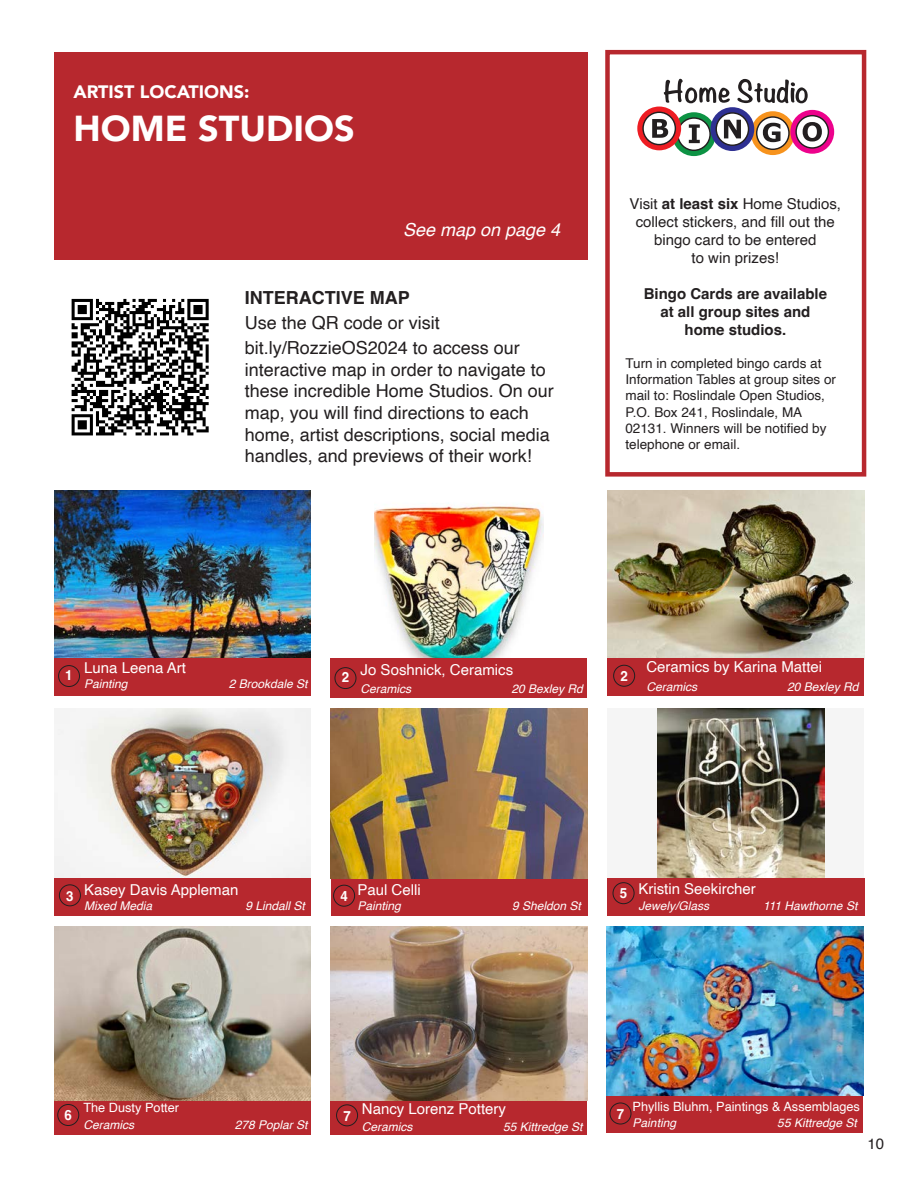
<style>
.page{position:relative;width:918px;height:1188px;background:#fff}
.page>*{position:absolute;margin:0;border:0;box-sizing:border-box;transform-origin:0 0}
.Site{font:900 36px "Avenir";color:#fff}
.Names{font:18px/21.6px "Helvetica";color:#231f20}
.Site-2{font:900 18px "Avenir";color:#fff}
.Names-2{font:700 18px "Helvetica";color:#231f20}
.Names-3{font:italic 18px "Helvetica";color:#fff}
.Text{font:15px/18px "Helvetica";color:#231f20;text-align:center}
.Names-4{font:15px "Helvetica";color:#fff}
.Text-2{font:700 15px "Helvetica";color:#231f20}
.Paragraph_Style_1{font:15px "Helvetica";color:#fff}
.Site_Numbers-Cummins{font:700 14.1px "Helvetica";color:#fff;scale:.95 1}
.Text-3{font:13.5px/16.2px "Helvetica";color:#231f20}
.Names-5{font:12.75px "Helvetica";color:#fff}
.Names-6{font:italic 12px "Helvetica";color:#fff}
.Paragraph_Style_1-2{font:italic 12px "Helvetica";color:#fff}
.s1{font-weight:700}
</style>
<div class="page">
<img style="left:54px;top:708px;width:257px;height:170px">
<div style="left:608px;top:708px;width:256px;height:173px;background:#f5f5f5"></div>
<img style="left:657px;top:708px;width:168px;height:170px">
<img style="left:54px;top:490px;width:257px;height:168px">
<img style="left:374px;top:503px;width:170px;height:155px">
<img style="left:608px;top:490px;width:256px;height:168px">
<div style="left:331px;top:878px;width:257px;height:38px;background:#b7282e"></div>
<div style="left:333px;top:885px;width:22px;height:21px;border:1px solid #231f20;border-radius:50%"></div>
<div style="left:54px;top:878px;width:257px;height:38px;background:#b7282e"></div>
<div style="left:59px;top:885px;width:22px;height:21px;border:1px solid #231f20;border-radius:50%"></div>
<div style="left:54px;top:658px;width:257px;height:38px;background:#b7282e"></div>
<div style="left:58px;top:665px;width:22px;height:22px;border:1px solid #231f20;border-radius:50%"></div>
<div style="left:608px;top:658px;width:256px;height:38px;background:#b7282e"></div>
<div style="left:613px;top:665px;width:22px;height:22px;border:1px solid #231f20;border-radius:50%"></div>
<div style="left:54px;top:52px;width:534px;height:208px;background:#b7282e"></div>
<div style="left:607px;top:878px;width:257px;height:38px;background:#b7282e"></div>
<div style="left:613px;top:882px;width:21px;height:22px;border:1px solid #231f20;border-radius:50%"></div>
<div style="left:607px;top:1096px;width:256px;height:37px;background:#b7282e"></div>
<div style="left:610px;top:1103px;width:21px;height:21px;border:1px solid #231f20;border-radius:50%"></div>
<svg style="left:672px;top:112px;width:44px;height:44px"></svg>
<svg style="left:678px;top:118px;width:32px;height:32px"></svg>
<div style="left:677px;top:117px;width:34px;height:34px;border:1px solid #231f20;border-radius:50%"></div>
<svg style="left:751px;top:111px;width:44px;height:44px"></svg>
<svg style="left:757px;top:117px;width:32px;height:32px"></svg>
<div style="left:756px;top:116px;width:34px;height:34px;border:1px solid #231f20;border-radius:50%"></div>
<svg style="left:790px;top:110px;width:44px;height:44px"></svg>
<svg style="left:796px;top:116px;width:32px;height:32px"></svg>
<div style="left:795px;top:115px;width:34px;height:34px;border:1px solid #231f20;border-radius:50%"></div>
<svg style="left:710px;top:107px;width:44px;height:44px"></svg>
<svg style="left:716px;top:113px;width:33px;height:32px"></svg>
<div style="left:716px;top:112px;width:33px;height:34px;border:1px solid #231f20;border-radius:50%"></div>
<svg style="left:637px;top:107px;width:44px;height:43px"></svg>
<svg style="left:643px;top:112px;width:32px;height:33px"></svg>
<div style="left:642px;top:112px;width:34px;height:33px;border:1px solid #231f20;border-radius:50%"></div>
<svg style="left:652px;top:119px;width:16px;height:19px"></svg>
<svg style="left:689px;top:124px;width:11px;height:19px"></svg>
<svg style="left:724px;top:120px;width:17px;height:18px"></svg>
<svg style="left:763px;top:123px;width:18px;height:19px"></svg>
<svg style="left:803px;top:122px;width:19px;height:20px"></svg>
<svg style="left:664px;top:79px;width:66px;height:24px"></svg>
<svg style="left:737px;top:79px;width:71px;height:24px"></svg>
<div style="left:605px;top:50px;width:261px;height:427px;border:4px solid #b7282e"></div>
<div style="left:331px;top:658px;width:256px;height:40px;background:#b7282e"></div>
<div style="left:335px;top:667px;width:21px;height:22px;border:1px solid #231f20;border-radius:50%"></div>
<img style="left:607px;top:926px;width:256px;height:170px">
<div style="left:331px;top:1097px;width:256px;height:38px;background:#b7282e"></div>
<div style="left:336px;top:1105px;width:22px;height:21px;border:1px solid #231f20;border-radius:50%"></div>
<img style="left:331px;top:926px;width:256px;height:174px">
<img style="left:331px;top:709px;width:256px;height:169px">
<div style="left:54px;top:1097px;width:257px;height:38px;background:#b7282e"></div>
<div style="left:57px;top:1104px;width:22px;height:22px;border:1px solid #231f20;border-radius:50%"></div>
<img style="left:54px;top:927px;width:257px;height:173px">
<img style="left:71px;top:298px;width:138px;height:138px">
<p class="Site-2" style="left:73px;top:76px;width:177px">ARTIST LOCATIONS:</p>
<p class="Site" style="left:73px;top:98px;width:283px">HOME STUDIOS</p>
<p class="Names-3" style="left:403px;top:215px;width:159px">See map on page 4</p>
<p class="Names-2" style="left:245px;top:287px;width:167px">INTERACTIVE MAP</p>
<p class="Names" style="left:245px;top:313px;width:197px">Use the QR code or visit</p>
<p class="Names" style="left:245px;top:338px;width:311px">bit.ly/RozzieOS2024 to access our interactive map in order to navigate to these incredible Home Studios. On our map, you will find directions to each home, artist descriptions, social media handles, and previews of their work!</p>
<p class="Text" style="left:630px;top:195px;width:213px">Visit <span class="s1">at least six</span> Home Studios, collect stickers, and fill out the bingo card to be entered</p>
<p class="Text" style="left:692px;top:249px;width:89px">to win prizes!</p>
<p class="Text-2" style="left:644px;top:284px;width:185px">Bingo Cards are available</p>
<p class="Text-2" style="left:660px;top:302px;width:152px">at all group sites and</p>
<p class="Text-2" style="left:685px;top:320px;width:103px">home studios.</p>
<p class="Text-3" style="left:625px;top:356px;width:212px">Turn in completed bingo cards at<br>Information Tables at group sites or mail to: Roslindale Open Studios,<br>P.O. Box 241, Roslindale, MA<br>02131. Winners will be notified by telephone or email.</p>
<p class="Names-4" style="left:84px;top:656px;width:103px">Luna Leena Art</p>
<p class="Names-6" style="left:84px;top:674px;width:45px">Painting</p>
<p class="Names-6" style="left:229px;top:674px;width:80px">2 Brookdale St</p>
<p class="Names-4" style="left:361px;top:658px;width:154px">Jo Soshnick, Ceramics</p>
<p class="Names-6" style="left:361px;top:679px;width:52px">Ceramics</p>
<p class="Names-6" style="left:511px;top:679px;width:73px">20 Bexley Rd</p>
<p class="Site_Numbers-Cummins" style="left:65px;top:666px;width:9px">1</p>
<p class="Site_Numbers-Cummins" style="left:620px;top:667px;width:9px">2</p>
<p class="Site_Numbers-Cummins" style="left:342px;top:668px;width:9px">2</p>
<p class="Paragraph_Style_1" style="left:646px;top:655px;width:177px">Ceramics by Karina Mattei</p>
<p class="Names-6" style="left:646px;top:677px;width:52px">Ceramics</p>
<p class="Names-6" style="left:787px;top:677px;width:73px">20 Bexley Rd</p>
<p class="Site_Numbers-Cummins" style="left:66px;top:887px;width:9px">3</p>
<p class="Paragraph_Style_1" style="left:84px;top:878px;width:156px">Kasey Davis Appleman</p>
<p class="Paragraph_Style_1-2" style="left:84px;top:896px;width:70px">Mixed Media</p>
<p class="Paragraph_Style_1-2" style="left:246px;top:896px;width:61px">9 Lindall St</p>
<p class="Site_Numbers-Cummins" style="left:340px;top:887px;width:9px">4</p>
<p class="Paragraph_Style_1" style="left:357px;top:878px;width:65px">Paul Celli</p>
<p class="Paragraph_Style_1-2" style="left:357px;top:896px;width:45px">Painting</p>
<p class="Paragraph_Style_1-2" style="left:512px;top:896px;width:70px">9 Sheldon St</p>
<p class="Site_Numbers-Cummins" style="left:620px;top:885px;width:9px">5</p>
<p class="Names-4" style="left:638px;top:877px;width:119px">Kristin Seekircher</p>
<p class="Names-6" style="left:638px;top:897px;width:72px">Jewely/Glass</p>
<p class="Names-6" style="left:763px;top:897px;width:96px">111 Hawthorne St</p>
<p class="Site_Numbers-Cummins" style="left:65px;top:1107px;width:9px">6</p>
<p class="Names-5" style="left:83px;top:1098px;width:97px">The Dusty Potter</p>
<p class="Names-6" style="left:83px;top:1115px;width:52px">Ceramics</p>
<p class="Names-6" style="left:235px;top:1115px;width:74px">278 Poplar St</p>
<p class="Site_Numbers-Cummins" style="left:343px;top:1107px;width:9px">7</p>
<p class="Names-4" style="left:362px;top:1098px;width:146px">Nancy Lorenz Pottery</p>
<p class="Names-6" style="left:362px;top:1117px;width:52px">Ceramics</p>
<p class="Names-6" style="left:503px;top:1117px;width:81px">55 Kittredge St</p>
<p class="Site_Numbers-Cummins" style="left:617px;top:1105px;width:9px">7</p>
<p class="Names-5" style="left:633px;top:1097px;width:229px">Phyllis Bluhm, Paintings &amp; Assemblages</p>
<p class="Names-6" style="left:633px;top:1114px;width:45px">Painting</p>
<p class="Names-6" style="left:777px;top:1114px;width:81px">55 Kittredge St</p>
<p class="Text" style="left:868px;top:1136px;width:18px">10</p>
</div>
